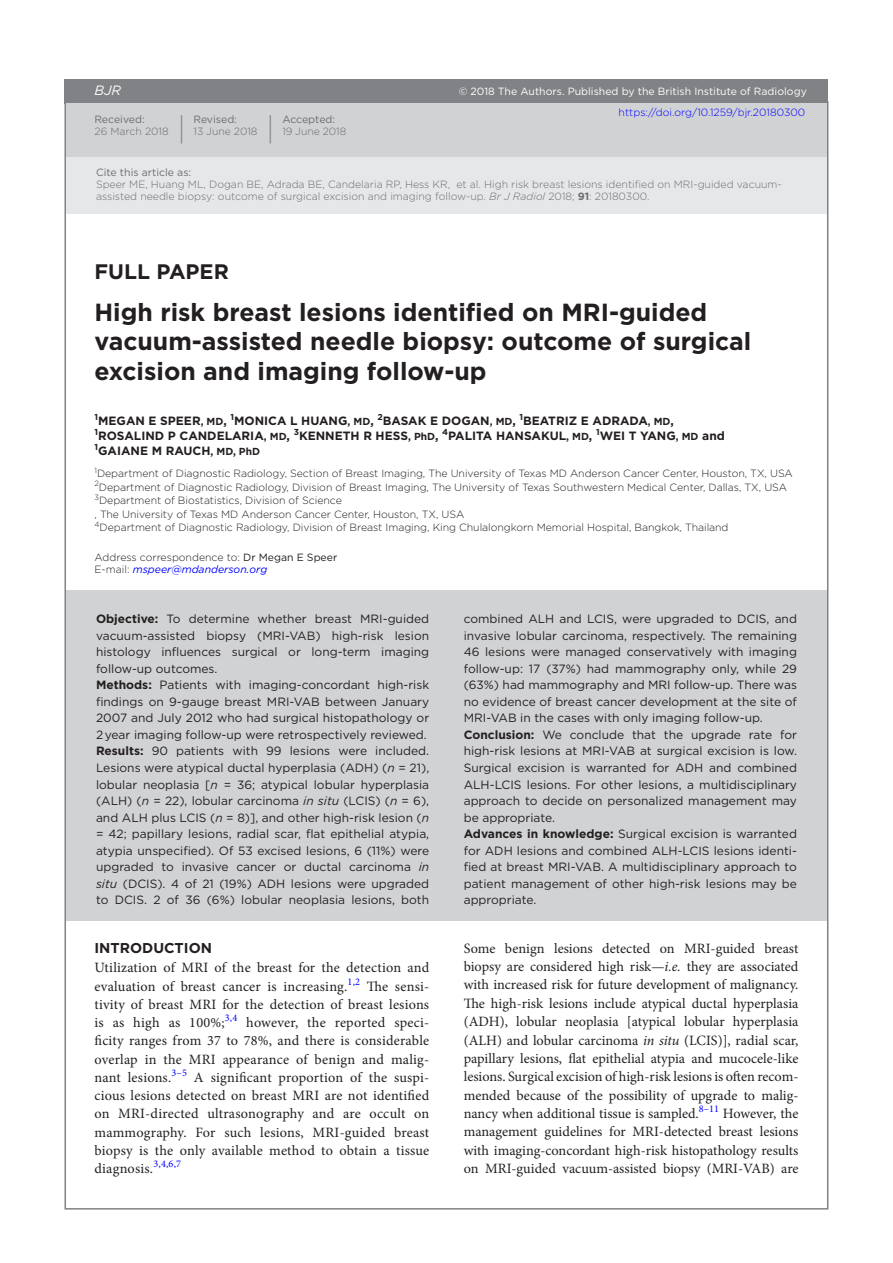
<style>
.page{position:relative;width:893px;height:1263px;background:#fff}
.page>*{position:absolute;margin:0;border:0;box-sizing:border-box;transform-origin:0 0}
.t1{font:700 24.75px/29.2px "Gotham";color:#231f20}
.t2{font:700 21px "Gotham";color:#231f20}
.t3{font:14.25px/18.3px "Minion Pro";letter-spacing:.005em;color:#231f20;text-align:justify}
.t4{font:700 14.25px "Gotham";color:#231f20}
.t5{font:italic 13.5px "Gotham";color:#fff}
.t6{font:12px/16.5px "Gotham";color:#231f20}
.t7{font:700 12px/15px "Gotham";color:#231f20}
.t8{font:300 10.5px/13.5px "Gotham";letter-spacing:-.005em;color:#231f20}
.t9{font:300 10.5px/12px "Gotham";color:#6c6d70}
.t10{font:10.5px "Gotham";color:#fff}
.t11{font:10.5px "Gotham";color:#6c6d70}
.t12{font:300 10.5px "Gotham";color:#00f}
.s1{font-style:italic}
.s2{font-weight:700}
.s3{font-size:10.2px}
.s4{font-weight:400}
.s5{font-weight:400;font-style:italic;color:#00f}
</style>
<div class="page">
<div style="left:64px;top:79px;width:764px;height:24px;background:#808285"></div>
<div style="left:66px;top:154px;width:761px;height:59px;background:#e6e7e9"></div>
<div style="left:66px;top:103px;width:761px;height:53px;background:#d1d2d4"></div>
<svg style="left:270px;top:115px;width:1px;height:28px"></svg>
<svg style="left:181px;top:115px;width:1px;height:29px"></svg>
<div style="left:66px;top:590px;width:761px;height:330px;background:#d1d2d4"></div>
<p class="t5" style="left:94px;top:83px;width:28px">BJR</p>
<p class="t11" style="left:94px;top:113px;width:52px">Received:</p>
<p class="t9" style="left:94px;top:125px;width:76px">26 March 2018</p>
<p class="t11" style="left:194px;top:113px;width:45px">Revised:</p>
<p class="t9" style="left:194px;top:125px;width:66px">13 June 2018</p>
<p class="t11" style="left:282px;top:113px;width:54px">Accepted:</p>
<p class="t9" style="left:282px;top:125px;width:66px">19 June 2018</p>
<p class="t10" style="left:459px;top:85px;width:350px">© 2018 The Authors. Published by the British Institute of Radiology</p>
<p class="t12" style="left:619px;top:106px;width:188px">https://doi.org/10.1259/bjr.20180300</p>
<p class="t11" style="left:96px;top:165px;width:97px">Cite this article as:</p>
<p class="t9" style="left:96px;top:178px;width:687px">Speer ME, Huang ML, Dogan BE, Adrada BE, Candelaria RP, Hess KR, et al. High risk breast lesions identified on MRI-guided vacuum&shy;assisted needle biopsy: outcome of surgical excision and imaging follow-up. <span class="s1">Br J Radiol</span> 2018; <span class="s2">91</span>: 20180300.</p>
<h2 class="t2" style="left:94px;top:258px;width:136px">Full Paper</h2>
<h1 class="t1" style="left:94px;top:298px;width:658px">High risk breast lesions identified on MRI-guided vacuum-assisted needle biopsy: outcome of surgical excision and imaging follow-up</h1>
<p class="t7" style="left:94px;top:413px;width:632px"><sup>1</sup>Megan E Speer<span class="s3">, MD</span>, <sup>1</sup>Moni ca L Huang<span class="s3">, MD</span>, <sup>2</sup>Basak E Dogan<span class="s3">, MD</span>, <sup>1</sup>Beatri z E Adrada<span class="s3">, MD</span>,<br><sup>1</sup>Rosali nd P Candelaria<span class="s3">, MD</span>, <sup>3</sup>Kenneth R Hess<span class="s3">, PhD</span>, <sup>4</sup>Palita Hansakul<span class="s3">, MD</span>, <sup>1</sup>Wei T Yang<span class="s3">, MD</span> and<br><sup>1</sup>Gaiane M Rauch<span class="s3">, MD, PhD</span></p>
<p class="t8" style="left:94px;top:466px;width:700px"><sup>1</sup>Department of Diagnostic Radiology, Section of Breast Imaging, The University of Texas MD Anderson Cancer Center, Houston, TX, USA <sup>2</sup>Department of Diagnostic Radiology, Division of Breast Imaging, The University of Texas Southwestern Medical Center, Dallas, TX, USA <sup>3</sup>Department of Biostatistics, Division of Science<br>, The University of Texas MD Anderson Cancer Center, Houston, TX, USA<br><sup>4</sup>Department of Diagnostic Radiology, Division of Breast Imaging, King Chulalongkorn Memorial Hospital, Bangkok, Thailand</p>
<p class="t8" style="left:94px;top:551px;width:244px;line-height:12px">Address correspondence to: <span class="s4">Dr Megan E Speer<br></span>E-mail: <span class="s5">mspeer@mdanderson.org</span></p>
<p class="t6" style="left:96px;top:611px;width:335px"><span class="s2">Objective:</span> To determine whether breast MRI-guided vacuum-assisted biopsy (MRI-VAB) high-risk lesion histology influences surgical or long-term imaging follow-up outcomes.<br><span class="s2">Methods:</span> Patients with imaging-concordant high-risk findings on 9-gauge breast MRI-VAB between January 2007 and July 2012 who had surgical histopathology or 2 year imaging follow-up were retrospectively reviewed.<br><span class="s2">Results:</span> 90 patients with 99 lesions were included.<br>Lesions were atypical ductal hyperplasia (ADH) (<span class="s1">n</span> = 21), lobular neoplasia [<span class="s1">n</span> = 36; atypical lobular hyperplasia (ALH) (<span class="s1">n</span> = 22), lobular carcinoma <span class="s1">in situ</span> (LCIS) (<span class="s1">n</span> = 6), and ALH plus LCIS (<span class="s1">n</span> = 8)], and other high-risk lesion (<span class="s1">n </span>= 42; papillary lesions, radial scar, flat epithelial atypia, atypia unspecified). Of 53 excised lesions, 6 (11%) were upgraded to invasive cancer or ductal carcinoma <span class="s1">in situ</span> (DCIS). 4 of 21 (19%) ADH lesions were upgraded to DCIS. 2 of 36 (6%) lobular neoplasia lesions, both</p>
<p class="t6" style="left:464px;top:611px;width:335px">combined ALH and LCIS, were upgraded to DCIS, and invasive lobular carcinoma, respectively. The remaining 46 lesions were managed conservatively with imaging follow-up: 17 (37%) had mammography only, while 29 (63%) had mammography and MRI follow-up. There was no evidence of breast cancer development at the site of MRI-VAB in the cases with only imaging follow-up.<br><span class="s2">Conclusion:</span> We conclude that the upgrade rate for high-risk lesions at MRI-VAB at surgical excision is low.<br>Surgical excision is warranted for ADH and combined ALH-LCIS lesions. For other lesions, a multidisciplinary approach to decide on personalized management may be appropriate.<br><span class="s2">Advances in knowledge:</span> Surgical excision is warranted for ADH lesions and combined ALH-LCIS lesions identi&shy;fied at breast MRI-VAB. A multidisciplinary approach to patient management of other high-risk lesions may be appropriate.</p>
<p class="t4" style="left:94px;top:938px;width:119px">Introduction</p>
<p class="t3" style="left:94px;top:959px;width:336px">Utilization of MRI of the breast for the detection and evaluation of breast cancer is increasing.<sup>1,2</sup> The sensi&shy;tivity of breast MRI for the detection of breast lesions is as high as 100%;<sup>3,4</sup> however, the reported speci&shy;ficity ranges from 37 to 78%, and there is considerable overlap in the MRI appearance of benign and malig&shy;nant lesions.<sup>3–5</sup> A significant proportion of the suspi&shy;cious lesions detected on breast MRI are not identified on MRI-directed ultrasonography and are occult on mammography. For such lesions, MRI-guided breast biopsy is the only available method to obtain a tissue diagnosis.<sup>3,4,6,7</sup></p>
<p class="t3" style="left:464px;top:939px;width:336px">Some benign lesions detected on MRI-guided breast biopsy are considered high risk—<span class="s1">i.e.</span> they are associated with increased risk for future development of malignancy.<br>The high-risk lesions include atypical ductal hyperplasia (ADH), lobular neoplasia [atypical lobular hyperplasia (ALH) and lobular carcinoma <span class="s1">in situ</span> (LCIS)], radial scar, papillary lesions, flat epithelial atypia and mucocele-like lesions. Surgical excision of high-risk lesions is often recom&shy;mended because of the possibility of upgrade to malig&shy;nancy when additional tissue is sampled.<sup>8–11</sup> However, the management guidelines for MRI-detected breast lesions with imaging-concordant high-risk histopathology results on MRI-guided vacuum-assisted biopsy (MRI-VAB) are</p>
</div>
